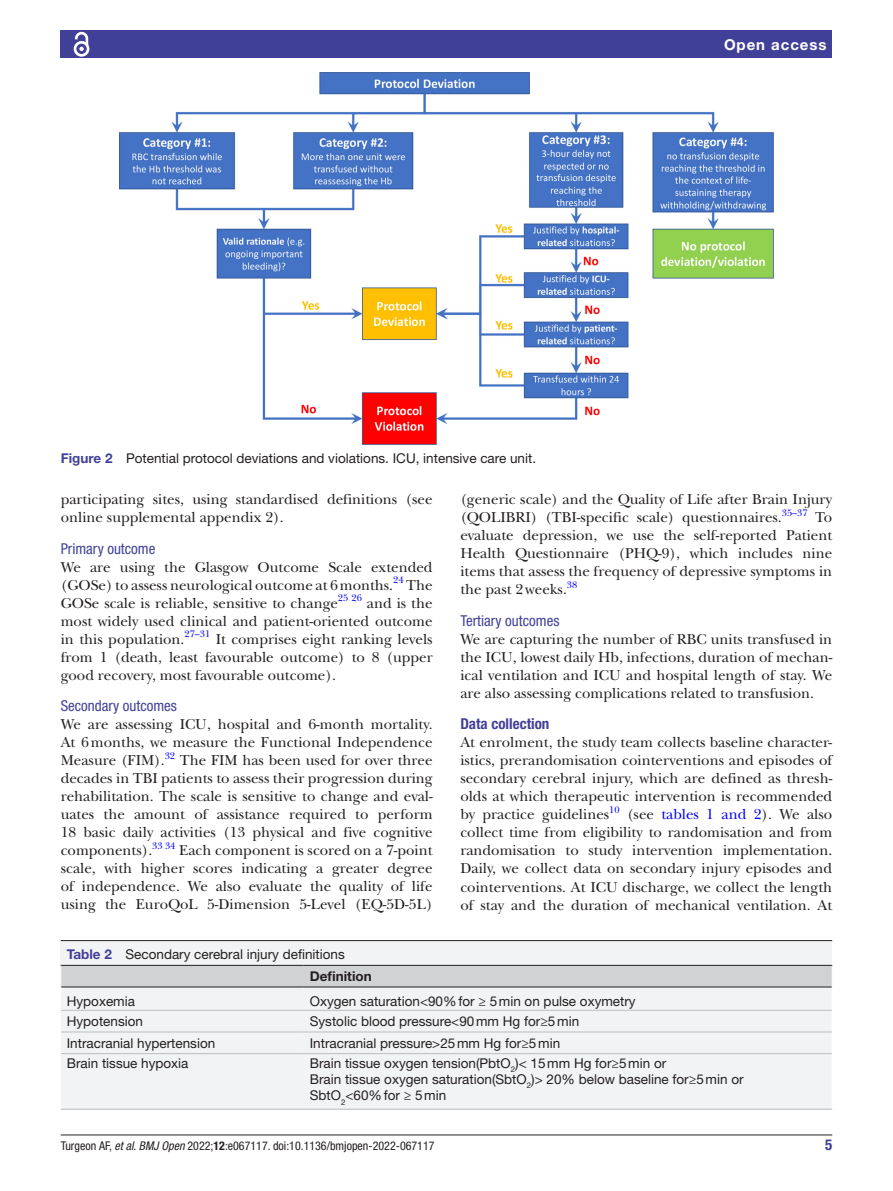
<style>
.page{position:relative;width:893px;height:1191px;background:#fff}
.page>*{position:absolute;margin:0;border:0;box-sizing:border-box;transform-origin:0 0}
.t1{font:15px/18px "New Baskerville";color:#231f20;text-align:justify}
.t2{font:condensed 15px "Helvetica Neue LT Std";color:#414099}
.t3{font:700 condensed 15px "Helvetica Neue LT Std";color:#414099}
.t4{font:700 15px "Helvetica Neue LT Std";letter-spacing:.065em;color:#fff}
.t5{font:13.5px/16.2px "Helvetica Neue LT Std";color:#231f20}
.t6{font:condensed 12px "Helvetica Neue LT Std";color:#231f20}
.t7{font:9.9px "New Baskerville";color:#00f}
.s1{font-weight:700;color:#414099}
.s2{color:#00f}
.s3{font-weight:700}
.s4{font-style:italic}
</style>
<div class="page">
<hr style="left:61px;top:1134px;width:771px;height:1px;background:#231f20">
<div style="left:61px;top:31px;width:771px;height:27px;background:#414099"></div>
<svg style="left:73px;top:31px;width:17px;height:26px"></svg>
<img style="left:119px;top:73px;width:654px;height:372px">
<div style="left:61px;top:941px;width:771px;height:168px;background:#f2f3f4"></div>
<hr style="left:61px;top:940px;width:771px;height:1px;background:#231f20">
<hr style="left:61px;top:1053px;width:243px;height:1px;background:#bcbdc0">
<hr style="left:61px;top:1109px;width:243px;height:1px;background:#bcbdc0">
<hr style="left:304px;top:1053px;width:528px;height:1px;background:#bcbdc0">
<hr style="left:304px;top:1109px;width:528px;height:1px;background:#bcbdc0">
<svg style="left:60px;top:965px;width:773px;height:68px"></svg>
<p class="t5" style="left:61px;top:449px;width:477px"><span class="s1">Figure 2</span> Potential protocol deviations and violations. ICU, intensive care unit.</p>
<p class="t4" style="left:724px;top:35px;width:104px">Open access</p>
<p class="t1" style="left:61px;top:490px;width:373px">participating sites, using standardised definitions (see online supplemental appendix 2).</p>
<p class="t2" style="left:61px;top:540px;width:96px">Primary outcome</p>
<p class="t1" style="left:61px;top:558px;width:373px">We are using the Glasgow Outcome Scale extended (GOSe) to assess neurological outcome at 6months.</p>
<p class="t7" style="left:393px;top:574px;width:12px">24</p>
<p class="t1" style="left:406px;top:576px;width:28px">The</p>
<p class="t1" style="left:61px;top:594px;width:279px">GOSe scale is reliable, sensitive to change</p>
<p class="t7" style="left:338px;top:592px;width:25px">25 26</p>
<p class="t1" style="left:61px;top:594px;width:373px;text-indent:306px">and is the most widely used clinical and patient-oriented outcome in this population.</p>
<p class="t7" style="left:185px;top:628px;width:27px">27–31</p>
<p class="t1" style="left:61px;top:630px;width:373px;text-indent:155px">It comprises eight ranking levels from 1 (death, least favourable outcome) to 8 (upper good recovery, most favourable outcome).</p>
<p class="t2" style="left:61px;top:697px;width:118px">Secondary outcomes</p>
<p class="t1" style="left:61px;top:715px;width:373px">We are assessing ICU, hospital and 6-month mortality.<br>At 6months, we measure the Functional Independence Measure (FIM).</p>
<p class="t7" style="left:165px;top:749px;width:12px">32</p>
<p class="t1" style="left:61px;top:751px;width:373px;text-indent:119px">The FIM has been used for over three decades in TBI patients to assess their progression during rehabilitation. The scale is sensitive to change and eval&shy;uates the amount of assistance required to perform 18 basic daily activities (13 physical and five cognitive components).</p>
<p class="t7" style="left:152px;top:839px;width:25px">33 34</p>
<p class="t1" style="left:61px;top:841px;width:373px;text-indent:118px">Each component is scored on a 7-point scale, with higher scores indicating a greater degree of independence. We also evaluate the quality of life using the EuroQoL 5-Dimension 5-Level (EQ-5D-5L)</p>
<p class="t1" style="left:460px;top:490px;width:373px">(generic scale) and the Quality of Life after Brain Injury (QOLIBRI) (TBI-specific scale) questionnaires.</p>
<p class="t7" style="left:782px;top:506px;width:27px">35–37</p>
<p class="t1" style="left:460px;top:508px;width:373px;text-indent:355px">To evaluate depression, we use the self-reported Patient Health Questionnaire (PHQ-9), which includes nine items that assess the frequency of depressive symptoms in the past 2weeks.</p>
<p class="t7" style="left:567px;top:578px;width:12px">38</p>
<p class="t2" style="left:460px;top:612px;width:101px">Tertiary outcomes</p>
<p class="t1" style="left:460px;top:630px;width:373px">We are capturing the number of RBC units transfused in the ICU, lowest daily Hb, infections, duration of mechan&shy;ical ventilation and ICU and hospital length of stay. We are also assessing complications related to transfusion.</p>
<p class="t3" style="left:460px;top:715px;width:91px">Data collection</p>
<p class="t1" style="left:460px;top:733px;width:373px">At enrolment, the study team collects baseline character&shy;istics, prerandomisation cointerventions and episodes of secondary cerebral injury, which are defined as thresh&shy;olds at which therapeutic intervention is recommended by practice guidelines<sup>10</sup></p>
<p class="t1" style="left:460px;top:805px;width:373px;text-indent:167px">(see <span class="s2">tables 1 and 2</span>). We also collect time from eligibility to randomisation and from randomisation to study intervention implementation.<br>Daily, we collect data on secondary injury episodes and cointerventions. At ICU discharge, we collect the length of stay and the duration of mechanical ventilation. At</p>
<p class="t5" style="left:310px;top:943px;width:63px;line-height:22px;text-indent:-243px"><span class="s1">Table 2</span> Secondary cerebral injury definitions<br><span class="s3">Definition</span></p>
<p class="t5" style="left:67px;top:992px;width:70px">Hypoxemia</p>
<p class="t5" style="left:310px;top:992px;width:327px">Oxygen saturation&lt;90%for ≥ 5min on pulse oxymetry</p>
<p class="t5" style="left:67px;top:1013px;width:78px">Hypotension</p>
<p class="t5" style="left:310px;top:1013px;width:271px">Systolic blood pressure&lt;90mm Hg for≥5min</p>
<p class="t5" style="left:67px;top:1034px;width:150px">Intracranial hypertension</p>
<p class="t5" style="left:310px;top:1034px;width:252px">Intracranial pressure&gt;25mm Hg for≥5min</p>
<p class="t5" style="left:67px;top:1054px;width:123px">Brain tissue hypoxia</p>
<p class="t5" style="left:310px;top:1054px;width:435px">Brain tissue oxygen tension(PbtO<sub>2</sub>)&lt; 15mm Hg for≥5min or<br>Brain tissue oxygen saturation(SbtO<sub>2</sub>)&gt; 20% below baseline for≥5min or<br>SbtO<sub>2</sub>&lt;60%for ≥ 5min</p>
<p class="t6" style="left:61px;top:1138px;width:375px">Turgeon AF, <span class="s4">et al</span>. <span class="s4">BMJ Open</span> 2022;<span class="s3">12</span>:e067117. doi:10.1136/bmjopen-2022-067117</p>
<p class="t3" style="left:825px;top:1135px;width:9px">5</p>
</div>
